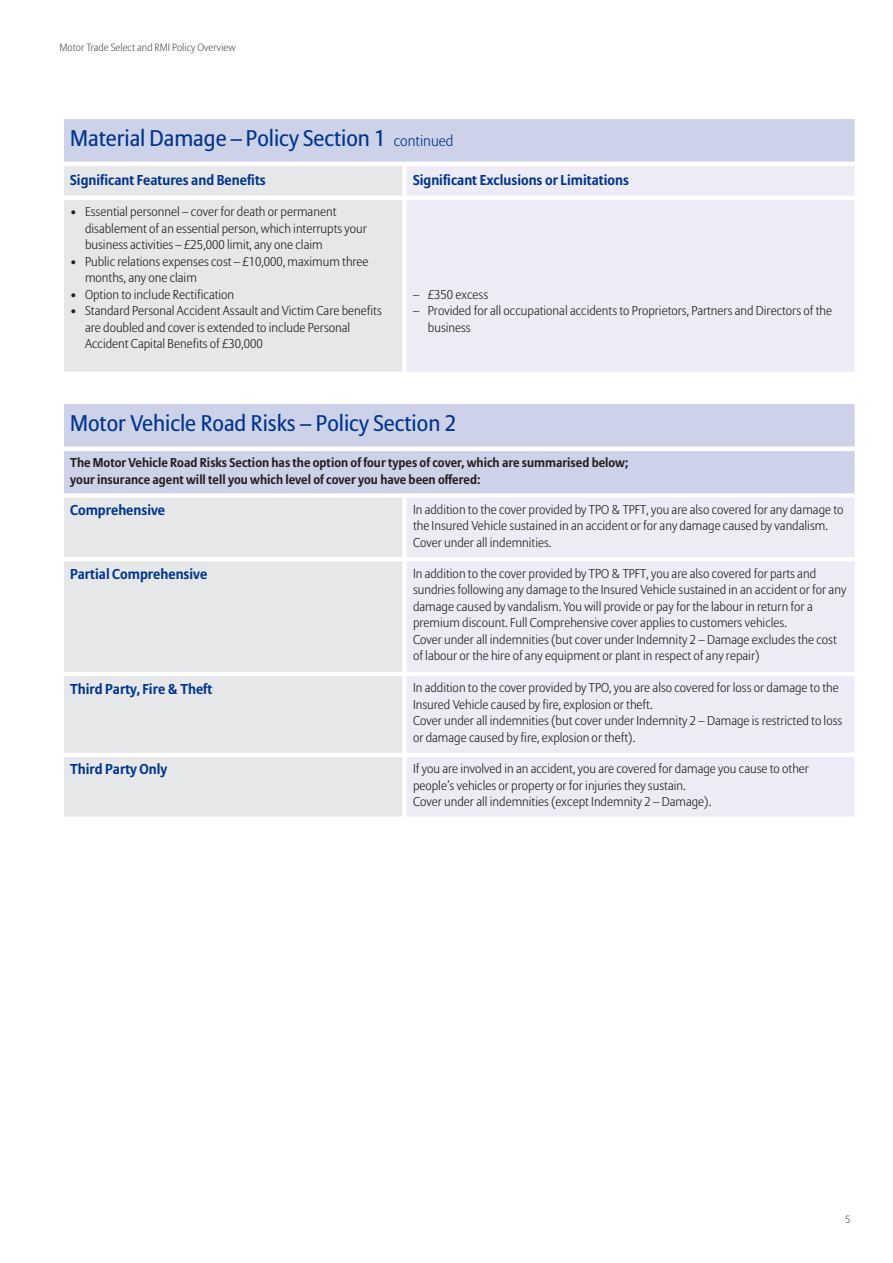
<style>
.page{position:relative;width:893px;height:1263px;background:#fff}
.page>*{position:absolute;margin:0;border:0;box-sizing:border-box;transform-origin:0 0}
.t1{font:22.5px "Allianz Sans";color:#00358d}
.t2{font:700 14.25px "Allianz Sans";color:#00358d}
.t3{font:300 12.75px/16.5px "Allianz Sans";color:#231f20}
.t4{font:700 12.75px/16.5px "Allianz Sans";color:#231f20}
.t5{font:300 10.5px "Allianz Sans";color:#57585a}
.s1{font-weight:300;font-size:15px}
</style>
<div class="page">
<svg style="left:64px;top:119px;width:791px;height:253px;background:#e4e5ef"></svg>
<div style="left:402px;top:166px;width:5px;height:206px;background:#fff"></div>
<hr style="left:64px;top:162px;width:791px;height:4px;background:#fff">
<hr style="left:64px;top:196px;width:338px;height:4px;background:#fff">
<hr style="left:407px;top:196px;width:448px;height:4px;background:#fff">
<svg style="left:64px;top:404px;width:791px;height:413px;background:#e3e4ee"></svg>
<div style="left:402px;top:497px;width:5px;height:319px;background:#fff"></div>
<div style="left:64px;top:446px;width:791px;height:5px;background:#fff"></div>
<svg style="left:64px;top:493px;width:791px;height:4px"></svg>
<hr style="left:64px;top:557px;width:338px;height:4px;background:#fff">
<hr style="left:407px;top:557px;width:448px;height:4px;background:#fff">
<hr style="left:64px;top:672px;width:338px;height:4px;background:#fff">
<hr style="left:407px;top:672px;width:448px;height:4px;background:#fff">
<hr style="left:64px;top:753px;width:338px;height:4px;background:#fff">
<hr style="left:407px;top:753px;width:448px;height:4px;background:#fff">
<p class="t5" style="left:60px;top:43px;width:178px">Motor Trade Select and RMI Policy Overview</p>
<h1 class="t1" style="left:70px;top:125px;width:385px">Material Damage – Policy Section 1 <span class="s1">continued</span></h1>
<p class="t2" style="left:70px;top:174px;width:197px">Significant Features and Benefits</p>
<p class="t2" style="left:413px;top:174px;width:217px">Significant Exclusions or Limitations</p>
<p class="t3" style="left:85px;top:204px;width:283px;text-indent:-15px">• Essential personnel – cover for death or permanent disablement of an essential person, which interrupts your business activities – £25,000 limit, any one claim</p>
<p class="t3" style="left:85px;top:254px;width:285px;text-indent:-15px">• Public relations expenses cost – £10,000, maximum three months, any one claim</p>
<p class="t3" style="left:70px;top:287px;width:166px">• Option to include Rectification</p>
<p class="t3" style="left:85px;top:303px;width:298px;text-indent:-15px">• Standard Personal Accident Assault and Victim Care benefits are doubled and cover is extended to include Personal<br>Accident Capital Benefits of £30,000</p>
<p class="t3" style="left:413px;top:287px;width:77px">– £350 excess</p>
<p class="t3" style="left:428px;top:303px;width:406px;text-indent:-15px">– Provided for all occupational accidents to Proprietors, Partners and Directors of the business</p>
<h1 class="t1" style="left:70px;top:410px;width:388px">Motor Vehicle Road Risks – Policy Section 2</h1>
<p class="t4" style="left:70px;top:455px;width:560px">The Motor Vehicle Road Risks Section has the option of four types of cover, which are summarised below; your insurance agent will tell you which level of cover you have been offered:</p>
<p class="t2" style="left:70px;top:504px;width:96px">Comprehensive</p>
<p class="t3" style="left:413px;top:502px;width:432px">In addition to the cover provided by TPO &amp; TPFT, you are also covered for any damage to the Insured Vehicle sustained in an accident or for any damage caused by vandalism.<br>Cover under all indemnities.</p>
<p class="t2" style="left:70px;top:568px;width:139px">Partial Comprehensive</p>
<p class="t3" style="left:413px;top:566px;width:435px">In addition to the cover provided by TPO &amp; TPFT, you are also covered for parts and sundries following any damage to the Insured Vehicle sustained in an accident or for any damage caused by vandalism. You will provide or pay for the labour in return for a premium discount. Full Comprehensive cover applies to customers vehicles.<br>Cover under all indemnities (but cover under Indemnity 2 – Damage excludes the cost of labour or the hire of any equipment or plant in respect of any repair)</p>
<p class="t2" style="left:70px;top:682px;width:144px">Third Party, Fire &amp; Theft</p>
<p class="t3" style="left:413px;top:681px;width:431px">In addition to the cover provided by TPO, you are also covered for loss or damage to the Insured Vehicle caused by fire, explosion or theft.<br>Cover under all indemnities (but cover under Indemnity 2 – Damage is restricted to loss or damage caused by fire, explosion or theft).</p>
<p class="t2" style="left:70px;top:763px;width:99px">Third Party Only</p>
<p class="t3" style="left:413px;top:761px;width:398px">If you are involved in an accident, you are covered for damage you cause to other people’s vehicles or property or for injuries they sustain.<br>Cover under all indemnities (except Indemnity 2 – Damage).</p>
<p class="t5" style="left:845px;top:1215px;width:7px">5</p>
</div>
